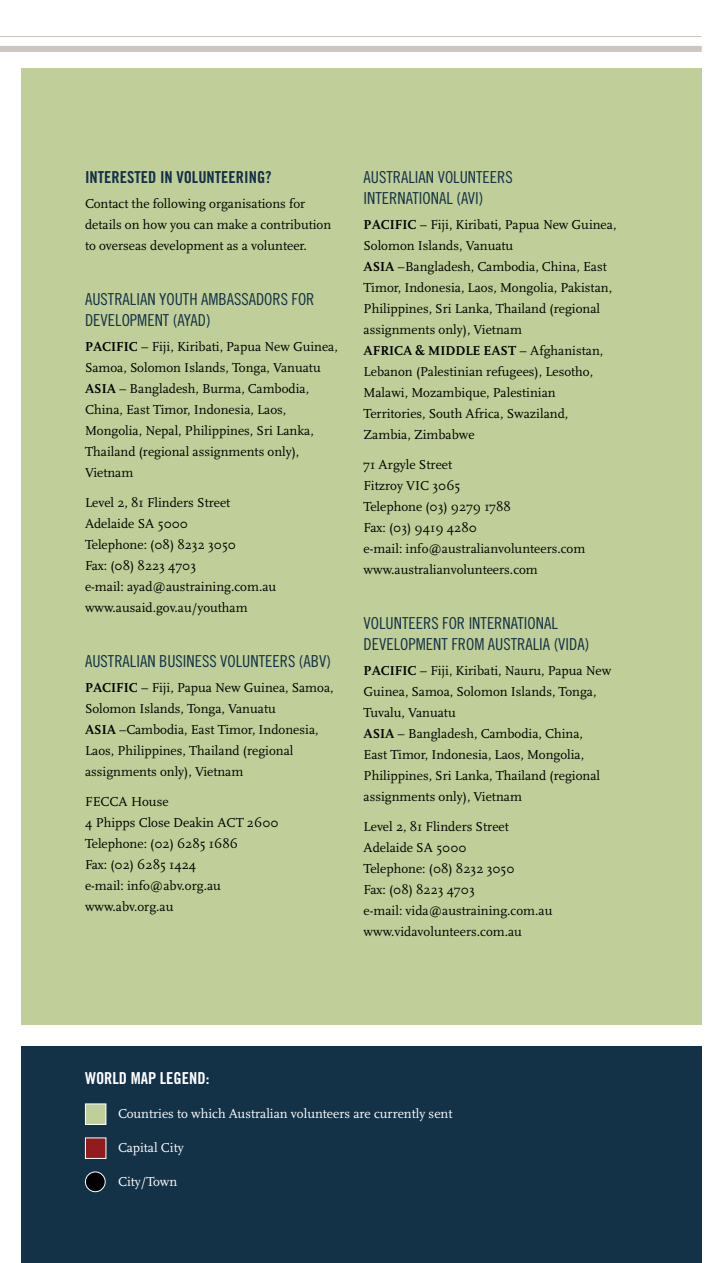
<style>
.page{position:relative;width:723px;height:1263px;background:#fff}
.page>*{position:absolute;margin:0;border:0;box-sizing:border-box;transform-origin:0 0}
.t1{font:16.5px/21px "Trade Gothic Cond Eighteen";color:#133147}
.t2{font:16.5px "Trade Gothic Bold Cond Twenty";color:#133147}
.t3{font:16.5px "Trade Gothic Bold Cond Twenty";color:#fff}
.t4{font:13.5px/21px "Scala";color:#000}
.t5{font:13.5px "Scala";color:#fff}
.s1{font-weight:700}
</style>
<div class="page">
<div style="left:0;top:46px;width:702px;height:6px;background:#cdc5be"></div>
<div style="left:21px;top:68px;width:681px;height:957px;background:#c0cf99"></div>
<hr style="left:0;top:36px;width:702px;height:1px;background:#cdc5be">
<div style="left:21px;top:1046px;width:681px;height:217px;background:#133147"></div>
<div style="left:85px;top:1104px;width:21px;height:20px;background:#c0cf99"></div>
<div style="left:85px;top:1103px;width:21px;height:22px;border:1px solid #fff"></div>
<div style="left:85px;top:1138px;width:21px;height:20px;background:#921c1d"></div>
<div style="left:85px;top:1137px;width:21px;height:22px;border:1px solid #fff"></div>
<div style="left:85px;top:1172px;width:20px;height:20px;background:#000;border-radius:50%"></div>
<div style="left:85px;top:1171px;width:21px;height:21px;border:1px solid #fff;border-radius:50%"></div>
<p class="t2" style="left:85px;top:171px;width:188px">INTERESTED IN VOLUNTEERING?</p>
<p class="t4" style="left:85px;top:194px;width:248px">Contact the following organisations for details on how you can make a contribution to overseas development as a volunteer.</p>
<p class="t1" style="left:85px;top:290px;width:231px">AUSTRALIAN YOUTH AMBASSADORS FOR<br>DEVELOPMENT (AYAD)</p>
<p class="t4" style="left:85px;top:337px;width:254px"><span class="s1">PACIFIC</span> – Fiji, Kiribati, Papua New Guinea, Samoa, Solomon Islands, Tonga, Vanuatu <span class="s1">ASIA</span> – Bangladesh, Burma, Cambodia, China, East Timor, Indonesia, Laos, Mongolia, Nepal, Philippines, Sri Lanka, Thailand (regional assignments only), Vietnam</p>
<p class="t4" style="left:85px;top:493px;width:193px">Level 2, 81 Flinders Street<br>Adelaide SA 5000<br>Telephone: (08) 8232 3050<br>Fax: (08) 8223 4703<br>e-mail: ayad@austraining.com.au www.ausaid.gov.au/youtham</p>
<p class="t1" style="left:85px;top:652px;width:247px">AUSTRALIAN BUSINESS VOLUNTEERS (ABV)</p>
<p class="t4" style="left:85px;top:678px;width:250px"><span class="s1">PACIFIC</span> – Fiji, Papua New Guinea, Samoa, Solomon Islands, Tonga, Vanuatu<br><span class="s1">ASIA</span> –Cambodia, East Timor, Indonesia, Laos, Philippines, Thailand (regional assignments only), Vietnam</p>
<p class="t4" style="left:85px;top:792px;width:195px">FECCA House<br>4 Phipps Close Deakin ACT 2600<br>Telephone: (02) 6285 1686<br>Fax: (02) 6285 1424<br>e-mail: info@abv.org.au www.abv.org.au</p>
<p class="t1" style="left:364px;top:168px;width:151px">AUSTRALIAN VOLUNTEERS<br>INTERNATIONAL (AVI)</p>
<p class="t4" style="left:364px;top:216px;width:254px"><span class="s1">PACIFIC</span> – Fiji, Kiribati, Papua New Guinea, Solomon Islands, Vanuatu<br><span class="s1">ASIA</span> –Bangladesh, Cambodia, China, East Timor, Indonesia, Laos, Mongolia, Pakistan, Philippines, Sri Lanka, Thailand (regional assignments only), Vietnam<br><span class="s1">AFRICA &amp; MIDDLE EAST</span> – Afghanistan, Lebanon (Palestinian refugees), Lesotho, Malawi, Mozambique, Palestinian Territories, South Africa, Swaziland, Zambia, Zimbabwe</p>
<p class="t4" style="left:364px;top:455px;width:223px">71 Argyle Street<br>Fitzroy VIC 3065<br>Telephone (03) 9279 1788<br>Fax: (03) 9419 4280<br>e-mail: info@australianvolunteers.com www.australianvolunteers.com</p>
<p class="t1" style="left:364px;top:614px;width:227px">VOLUNTEERS FOR INTERNATIONAL<br>DEVELOPMENT FROM AUSTRALIA (VIDA)</p>
<p class="t4" style="left:364px;top:661px;width:249px"><span class="s1">PACIFIC</span> – Fiji, Kiribati, Nauru, Papua New Guinea, Samoa, Solomon Islands, Tonga, Tuvalu, Vanuatu<br><span class="s1">ASIA</span> – Bangladesh, Cambodia, China,<br>East Timor, Indonesia, Laos, Mongolia, Philippines, Sri Lanka, Thailand (regional assignments only), Vietnam</p>
<p class="t4" style="left:364px;top:817px;width:190px">Level 2, 81 Flinders Street<br>Adelaide SA 5000<br>Telephone: (08) 8232 3050<br>Fax: (08) 8223 4703<br>e-mail: vida@austraining.com.au www.vidavolunteers.com.au</p>
<p class="t3" style="left:85px;top:1072px;width:126px">WORLD MAP LEGEND:</p>
<p class="t5" style="left:118px;top:1108px;width:336px">Countries to which Australian volunteers are currently sent</p>
<p class="t5" style="left:118px;top:1142px;width:67px">Capital City</p>
<p class="t5" style="left:118px;top:1176px;width:61px">City/Town</p>
</div>
